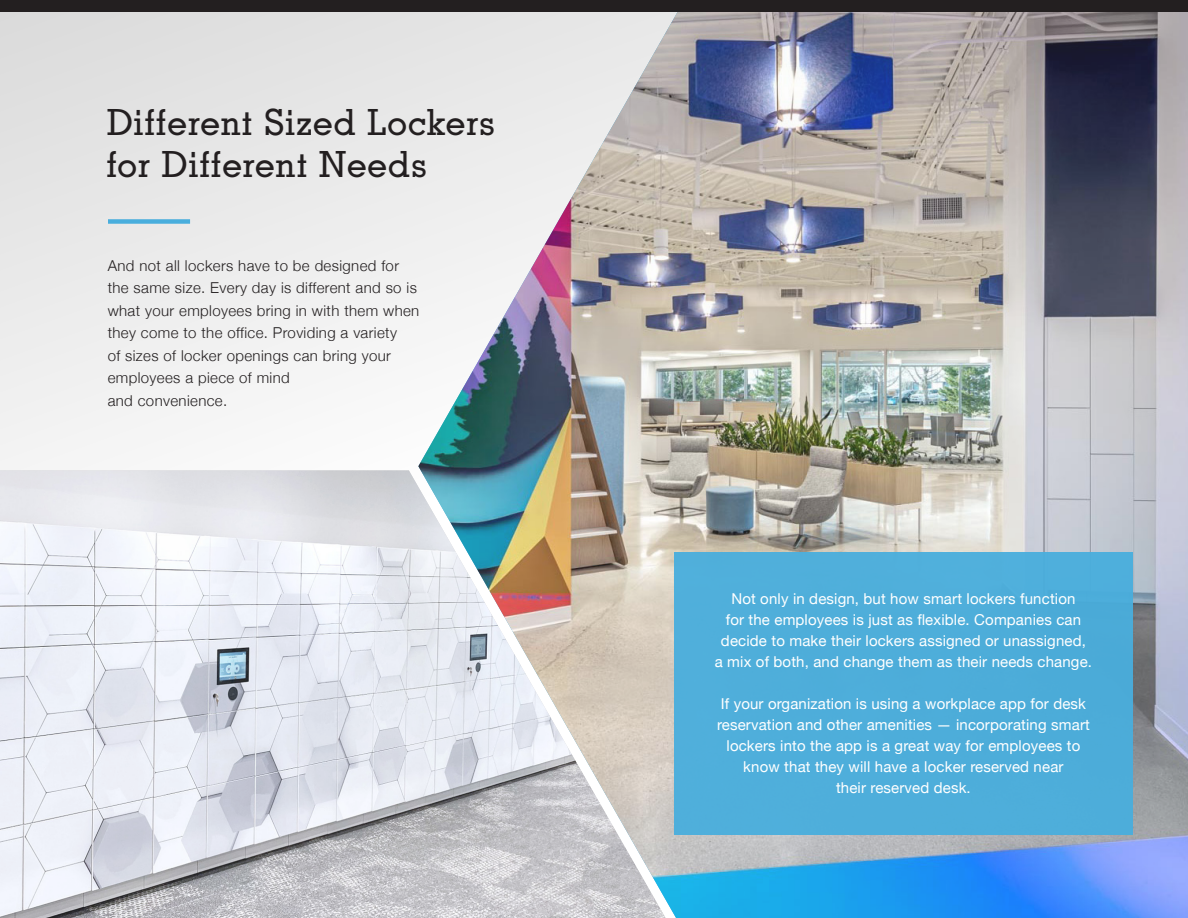
<style>
.page{position:relative;width:1188px;height:918px;background:#fff}
.page>*{position:absolute;margin:0;border:0;box-sizing:border-box;transform-origin:0 0}
.Body_Copy{font:300 39px "Memphis";letter-spacing:.01em;color:#231f20}
.Body_Copy-2{font:15px/21px "Helvetica Neue";letter-spacing:.01em;color:#fff;text-align:center}
.Body_Copy-3{font:300 15px/22.5px "Helvetica Neue";letter-spacing:.025em;color:#231f20}
</style>
<div class="page">
<svg style="left:0;top:12px;width:418px;height:458px"></svg>
<img style="left:418px;top:12px;width:770px;height:906px">
<div style="left:0;top:0;width:1188px;height:12px;background:#231f20"></div>
<img style="left:0;top:470px;width:667px;height:448px">
<div style="left:674px;top:552px;width:459px;height:283px;background:#49aedd"></div>
<div style="left:108px;top:219px;width:82px;height:5px;background:#49aedd"></div>
<p class="Body_Copy" style="left:106px;top:101px;width:391px">Different Sized Lockers</p>
<p class="Body_Copy" style="left:106px;top:143px;width:322px">for Different Needs</p>
<p class="Body_Copy-3" style="left:108px;top:253px;width:313px">And not all lockers have to be designed for the same size. Every day is different and so is what your employees bring in with them when they come to the office. Providing a variety<br>of sizes of locker openings can bring your employees a piece of mind</p>
<p class="Body_Copy-3" style="left:108px;top:388px;width:121px">and convenience.</p>
<p class="Body_Copy-2" style="left:721px;top:589px;width:366px">Not only in design, but how smart lockers function for the employees is just as flexible. Companies can decide to make their lockers assigned or unassigned,</p>
<p class="Body_Copy-2" style="left:715px;top:652px;width:379px">a mix of both, and change them as their needs change.</p>
<p class="Body_Copy-2" style="left:717px;top:694px;width:374px">If your organization is using a workplace app for desk reservation and other amenities — incorporating smart lockers into the app is a great way for employees to know that they will have a locker reserved near</p>
<p class="Body_Copy-2" style="left:836px;top:778px;width:136px">their reserved desk.</p>
</div>
